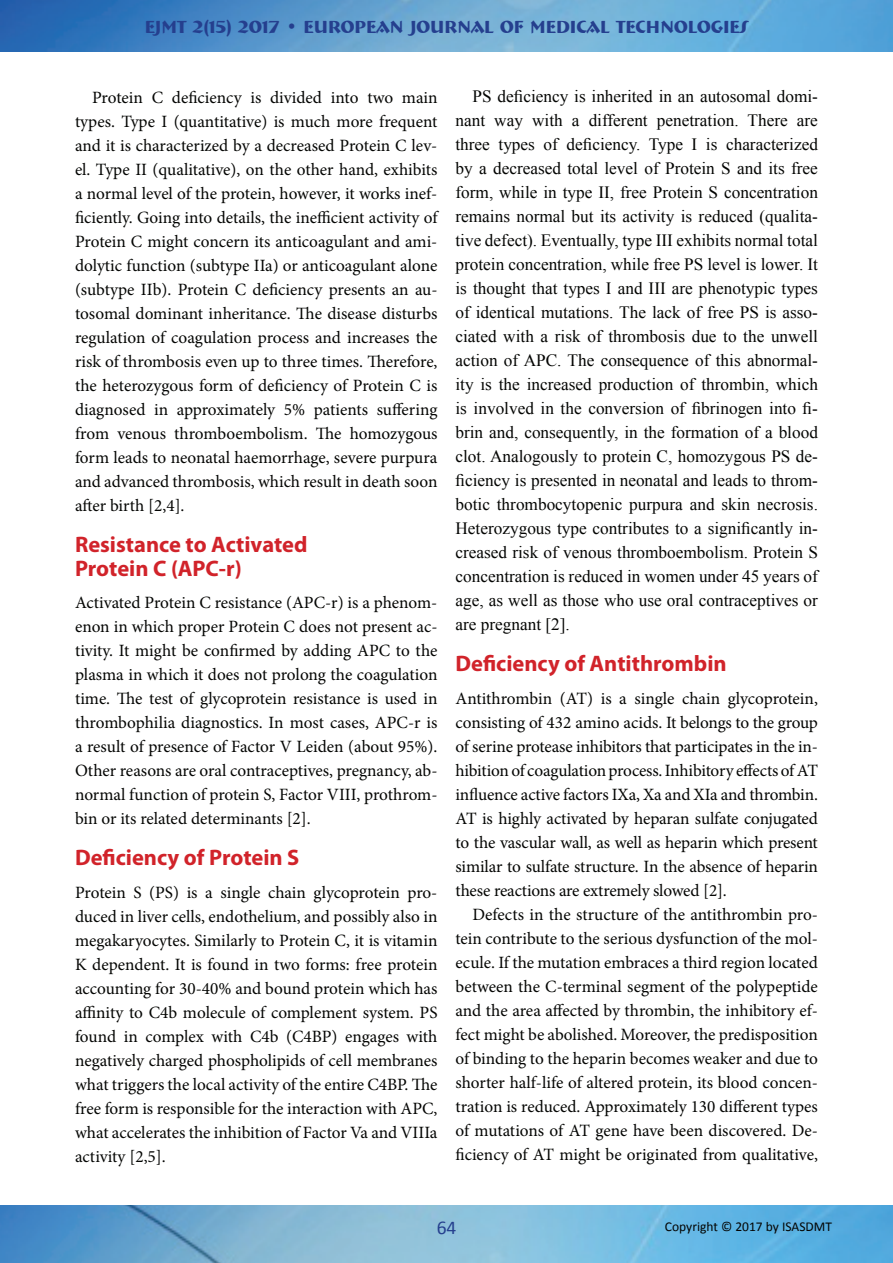
<style>
.page{position:relative;width:893px;height:1263px;background:#fff}
.page>*{position:absolute;margin:0;border:0;box-sizing:border-box;transform-origin:0 0}
.t1{font:700 22.5px/24px "Myriad Pro";color:#d1232a}
.t2{font:19.5px "Calibri";color:#253f8e}
.t3{font:700 18px "Bremen BT";color:#253f8e}
.t4{font:17.25px/24px "Minion Pro";letter-spacing:-.005em;color:#040503;text-align:justify}
.t5{font:17.25px/24px "Times New Roman";color:#040503;text-align:justify}
.t6{font:13.5px "Calibri";color:#040503}
</style>
<div class="page">
<img style="left:0;top:0;width:893px;height:52px">
<img style="left:0;top:1205px;width:893px;height:58px">
<p class="t3" style="left:145px;top:15px;width:605px">EJMT 2(15) 2017 • EUROPEAN JOURNAL OF MEDICAL TECHNOLOGIES</p>
<p class="t4" style="left:75px;top:85px;width:364px;text-indent:17px">Protein C deficiency is divided into two main types. Type I (quantitative) is much more frequent and it is characterized by a decreased Protein C lev&shy;el. Type II (qualitative), on the other hand, exhibits a normal level of the protein, however, it works inef&shy;ficiently. Going into details, the inefficient activity of Protein C might concern its anticoagulant and ami&shy;dolytic function (subtype IIa) or anticoagulant alone (subtype IIb). Protein C deficiency presents an au&shy;tosomal dominant inheritance. The disease disturbs regulation of coagulation process and increases the risk of thrombosis even up to three times. Therefore, the heterozygous form of deficiency of Protein C is diagnosed in approximately 5% patients suffering from venous thromboembolism. The homozygous form leads to neonatal haemorrhage, severe purpura and advanced thrombosis, which result in death soon after birth [2,4].</p>
<h1 class="t1" style="left:75px;top:531px;width:234px">Resistance to Activated<br>Protein C (APC-r)</h1>
<p class="t4" style="left:75px;top:591px;width:364px">Activated Protein C resistance (APC-r) is a phenom&shy;enon in which proper Protein C does not present ac&shy;tivity. It might be confirmed by adding APC to the plasma in which it does not prolong the coagulation time. The test of glycoprotein resistance is used in thrombophilia diagnostics. In most cases, APC-r is a result of presence of Factor V Leiden (about 95%).<br>Other reasons are oral contraceptives, pregnancy, ab&shy;normal function of protein S, Factor VIII, prothrom&shy;bin or its related determinants [2].</p>
<h1 class="t1" style="left:75px;top:845px;width:226px">Deficiency of Protein S</h1>
<p class="t4" style="left:75px;top:880px;width:364px">Protein S (PS) is a single chain glycoprotein pro&shy;duced in liver cells, endothelium, and possibly also in megakaryocytes. Similarly to Protein C, it is vitamin K dependent. It is found in two forms: free protein accounting for 30-40% and bound protein which has affinity to C4b molecule of complement system. PS found in complex with C4b (C4BP) engages with negatively charged phospholipids of cell membranes what triggers the local activity of the entire C4BP. The free form is responsible for the interaction with APC, what accelerates the inhibition of Factor Va and VIIIa activity [2,5].</p>
<p class="t5" style="left:455px;top:84px;width:364px;text-indent:17px">PS deficiency is inherited in an autosomal domi&shy;nant way with a different penetration. There are three types of deficiency. Type I is characterized by a decreased total level of Protein S and its free form, while in type II, free Protein S concentration remains normal but its activity is reduced (qualita&shy;tive defect). Eventually, type III exhibits normal total protein concentration, while free PS level is lower. It is thought that types I and III are phenotypic types of identical mutations. The lack of free PS is asso&shy;ciated with a risk of thrombosis due to the unwell action of APC. The consequence of this abnormal&shy;ity is the increased production of thrombin, which is involved in the conversion of fibrinogen into fi&shy;brin and, consequently, in the formation of a blood clot. Analogously to protein C, homozygous PS de&shy;ficiency is presented in neonatal and leads to throm&shy;botic thrombocytopenic purpura and skin necrosis.<br>Heterozygous type contributes to a significantly in&shy;creased risk of venous thromboembolism. Protein S concentration is reduced in women under 45 years of age, as well as those who use oral contraceptives or are pregnant [2].</p>
<h1 class="t1" style="left:455px;top:651px;width:273px">Deficiency of Antithrombin</h1>
<p class="t4" style="left:455px;top:686px;width:364px">Antithrombin (AT) is a single chain glycoprotein, consisting of 432 amino acids. It belongs to the group of serine protease inhibitors that participates in the in&shy;hibition of coagulation process. Inhibitory effects of AT influence active factors IXa, Xa and XIa and thrombin.<br>AT is highly activated by heparan sulfate conjugated to the vascular wall, as well as heparin which present similar to sulfate structure. In the absence of heparin these reactions are extremely slowed [2].</p>
<p class="t4" style="left:455px;top:902px;width:364px;text-indent:17px">Defects in the structure of the antithrombin pro&shy;tein contribute to the serious dysfunction of the mol&shy;ecule. If the mutation embraces a third region located between the C-terminal segment of the polypeptide and the area affected by thrombin, the inhibitory ef&shy;fect might be abolished. Moreover, the predisposition of binding to the heparin becomes weaker and due to shorter half‑life of altered protein, its blood concen&shy;tration is reduced. Approximately 130 different types of mutations of AT gene have been discovered. De&shy;ficiency of AT might be originated from qualitative,</p>
<p class="t2" style="left:437px;top:1215px;width:21px">64</p>
<p class="t6" style="left:665px;top:1218px;width:169px">Copyright © 2017 by ISASDMT</p>
</div>
